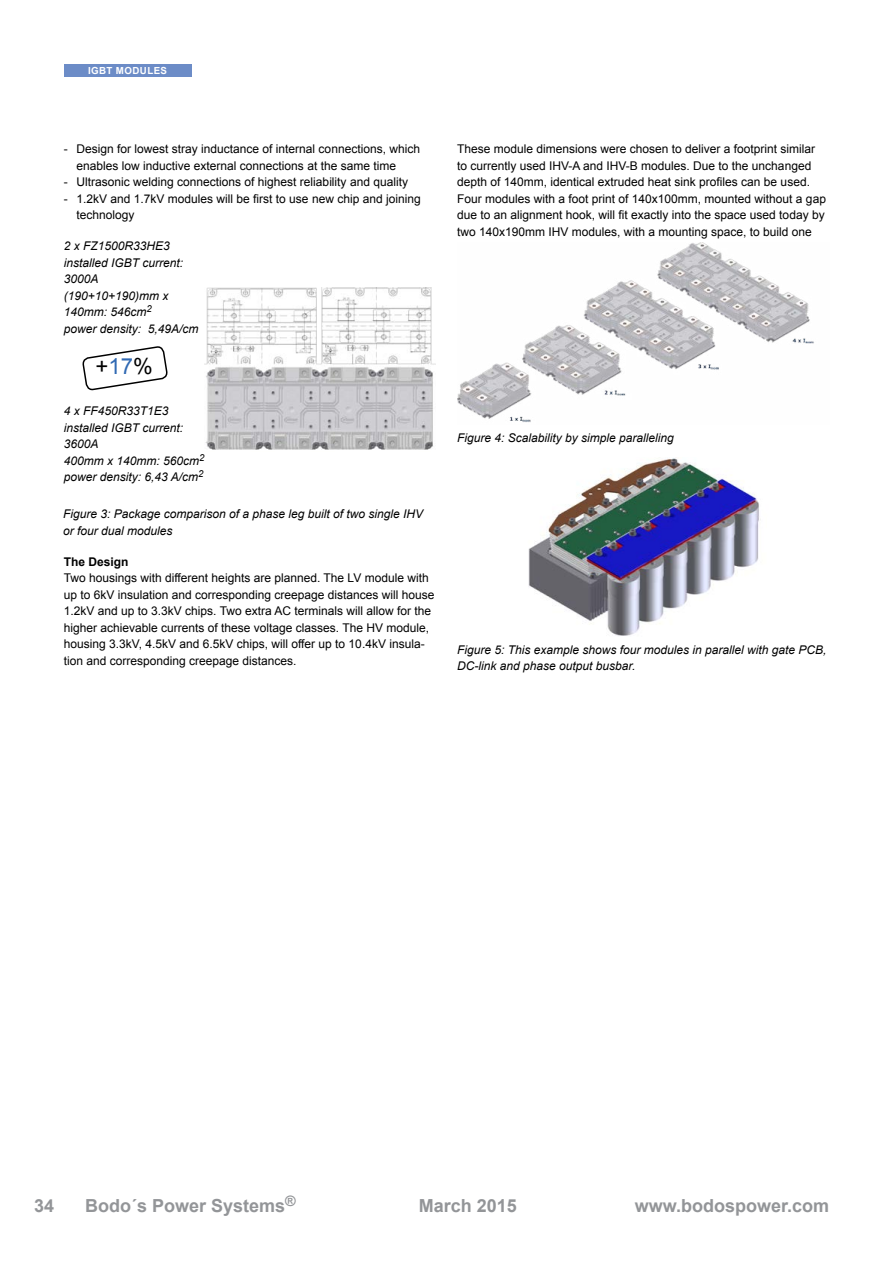
<style>
.page{position:relative;width:893px;height:1263px;background:#fff}
.page>*{position:absolute;margin:0;border:0;box-sizing:border-box;transform-origin:0 0}
.t1{font:22.2px "Arial";color:#000}
.t2{font:700 18px "Arial";color:#939598}
.t3{font:700 14.4px "Arial";color:#939598}
.t4{font:12.15px "Courier";color:#000}
.t5{font:12px/16.5px "Arial";color:#000}
.t6{font:italic 12px/16.5px "Arial";color:#000}
.t7{font:700 12px "Arial";color:#000}
.t8{font:700 9.75px "Arial";letter-spacing:.04em;color:#fff}
.s1{color:#3069b3}
</style>
<div class="page">
<div style="left:64px;top:64px;width:127px;height:13px;background:#6c8cc7"></div>
<img style="left:205px;top:288px;width:231px;height:162px">
<img style="left:457px;top:242px;width:357px;height:180px">
<img style="left:528px;top:458px;width:233px;height:178px">
<svg style="left:82px;top:346px;width:86px;height:45px"></svg>
<p class="t8" style="left:88px;top:64px;width:81px">IGBT MODULES</p>
<p class="t8" style="left:103px;top:64px;width:51px">CONTENT</p>
<p class="t5" style="left:77px;top:141px;width:345px;text-indent:-13px">- Design for lowest stray inductance of internal connections, which enables low inductive external connections at the same time</p>
<p class="t5" style="left:64px;top:174px;width:346px">- Ultrasonic welding connections of highest reliability and quality</p>
<p class="t5" style="left:77px;top:190px;width:346px;text-indent:-13px">- 1.2kV and 1.7kV modules will be first to use new chip and joining technology</p>
<p class="t6" style="left:64px;top:238px;width:136px">2 x FZ1500R33HE3 installed IGBT current:<br>3000A<br>(190+10+190)mm x<br>140mm: 546cm<sup>2<br></sup>power density: 5,49A/cm</p>
<h1 class="t1" style="left:96px;top:352px;width:59px">+<span class="s1">17</span>%</h1>
<p class="t6" style="left:64px;top:403px;width:142px">4 x FF450R33T1E3 installed IGBT current:<br>3600A<br>400mm x 140mm: 560cm<sup>2 </sup>power density: 6,43 A/cm<sup>2</sup></p>
<p class="t6" style="left:63px;top:506px;width:362px">Figure 3: Package comparison of a phase leg built of two single IHV or four dual modules</p>
<p class="t7" style="left:64px;top:554px;width:66px">The Design</p>
<p class="t5" style="left:64px;top:570px;width:372px">Two housings with different heights are planned. The LV module with up to 6kV insulation and corresponding creepage distances will house 1.2kV and up to 3.3kV chips. Two extra AC terminals will allow for the higher achievable currents of these voltage classes. The HV module, housing 3.3kV, 4.5kV and 6.5kV chips, will offer up to 10.4kV insula&shy;tion and corresponding creepage distances.</p>
<p class="t4" style="left:64px;top:640px;width:345px">Anz_ITPR_3_Blau.qxp 17.07.2009 17:00 Seite 1</p>
<p class="t5" style="left:457px;top:141px;width:370px">These module dimensions were chosen to deliver a footprint similar to currently used IHV-A and IHV-B modules. Due to the unchanged depth of 140mm, identical extruded heat sink profiles can be used.<br>Four modules with a foot print of 140x100mm, mounted without a gap due to an alignment hook, will fit exactly into the space used today by two 140x190mm IHV modules, with a mounting space, to build one</p>
<p class="t6" style="left:457px;top:429px;width:218px">Figure 4: Scalability by simple paralleling</p>
<p class="t6" style="left:457px;top:641px;width:371px">Figure 5: This example shows four modules in parallel with gate PCB,<br>DC-link and phase output busbar.</p>
<h2 class="t2" style="left:34px;top:1194px;width:22px">34</h2>
<p class="t3" style="left:285px;top:1192px;width:12px">®</p>
<h2 class="t2" style="left:419px;top:1194px;width:100px">March 2015</h2>
<h2 class="t2" style="left:635px;top:1194px;width:196px">www.bodospower.com</h2>
<h2 class="t2" style="left:85px;top:1194px;width:202px">Bodo´s Power Systems</h2>
</div>
